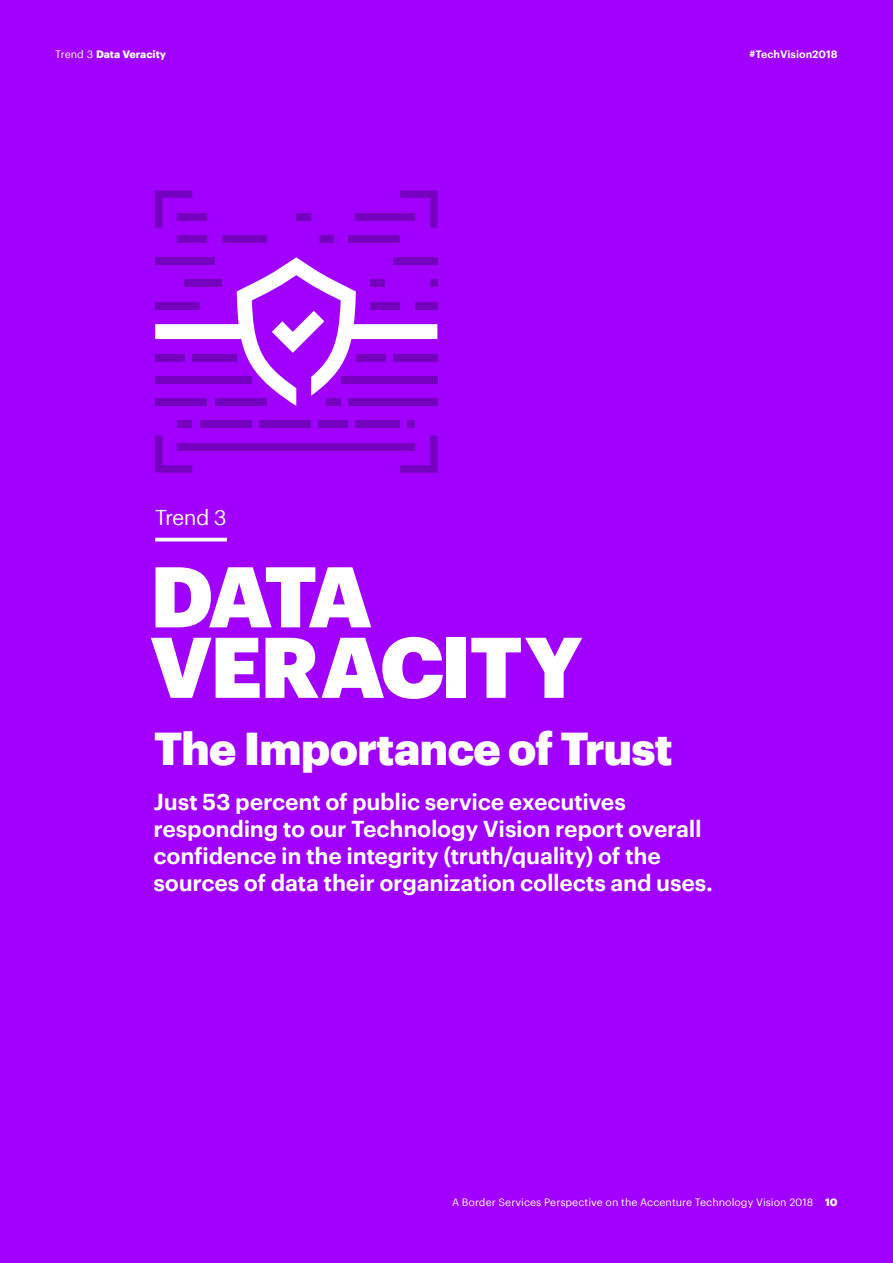
<style>
.page{position:relative;width:893px;height:1263px;background:#a100ff}
.page>*{position:absolute;margin:0;border:0;box-sizing:border-box;transform-origin:0 0}
.t1{font:900 84px/70.5px "Graphik";letter-spacing:-.03em;color:#fff}
.t2{font:900 45px "Graphik";letter-spacing:-.01em;color:#fff}
.t3{font:600 22.5px/27px "Graphik";letter-spacing:-.01em;color:#fff}
.t4{font:21px "Graphik";letter-spacing:-.04em;color:#fff}
.t5{font:10.5px "Graphik";color:#fff}
.t6{font:700 10.5px "Graphik";color:#fff}
.t7{font:600 10.5px "Graphik";color:#fff}
.s1{font-weight:400}
.s2{font-weight:700}
</style>
<div class="page">
<svg style="left:155px;top:190px;width:37px;height:38px"></svg>
<svg style="left:400px;top:190px;width:37px;height:38px"></svg>
<svg style="left:400px;top:436px;width:37px;height:37px"></svg>
<svg style="left:155px;top:436px;width:37px;height:37px"></svg>
<div style="left:177px;top:443px;width:238px;height:7px;background:#7500c0"></div>
<div style="left:348px;top:235px;width:52px;height:7px;background:#7500c0"></div>
<div style="left:177px;top:235px;width:30px;height:7px;background:#7500c0"></div>
<div style="left:222px;top:235px;width:45px;height:7px;background:#7500c0"></div>
<div style="left:356px;top:421px;width:44px;height:7px;background:#7500c0"></div>
<div style="left:408px;top:421px;width:7px;height:7px;background:#7500c0"></div>
<div style="left:200px;top:421px;width:52px;height:7px;background:#7500c0"></div>
<div style="left:319px;top:421px;width:29px;height:7px;background:#7500c0"></div>
<div style="left:259px;top:421px;width:52px;height:7px;background:#7500c0"></div>
<div style="left:177px;top:421px;width:15px;height:7px;background:#7500c0"></div>
<div style="left:177px;top:213px;width:30px;height:7px;background:#7500c0"></div>
<div style="left:356px;top:213px;width:59px;height:7px;background:#7500c0"></div>
<div style="left:296px;top:213px;width:15px;height:7px;background:#7500c0"></div>
<div style="left:319px;top:235px;width:14px;height:7px;background:#7500c0"></div>
<svg style="left:155px;top:257px;width:282px;height:149px"></svg>
<hr style="left:155px;top:538px;width:72px;height:3px;background:#fff">
<p class="t6" style="left:55px;top:46px;width:112px"><span class="s1">Trend 3</span> Data Veracity</p>
<p class="t7" style="left:750px;top:46px;width:90px">#TechVision2018</p>
<p class="t4" style="left:155px;top:502px;width:73px">Trend 3</p>
<h1 class="t1" style="left:150px;top:554px;width:434px">DATA<br>VERACITY</h1>
<h2 class="t2" style="left:154px;top:714px;width:520px">The Importance of Trust</h2>
<p class="t3" style="left:153px;top:786px;width:561px">Just 53 percent of public service executives responding to our Technology Vision report overall confidence in the integrity (truth/quality) of the sources of data their organization collects and uses.</p>
<p class="t5" style="left:452px;top:1195px;width:387px">A Border Services Perspective on the Accenture Technology Vision 2018 <span class="s2">10</span></p>
</div>
